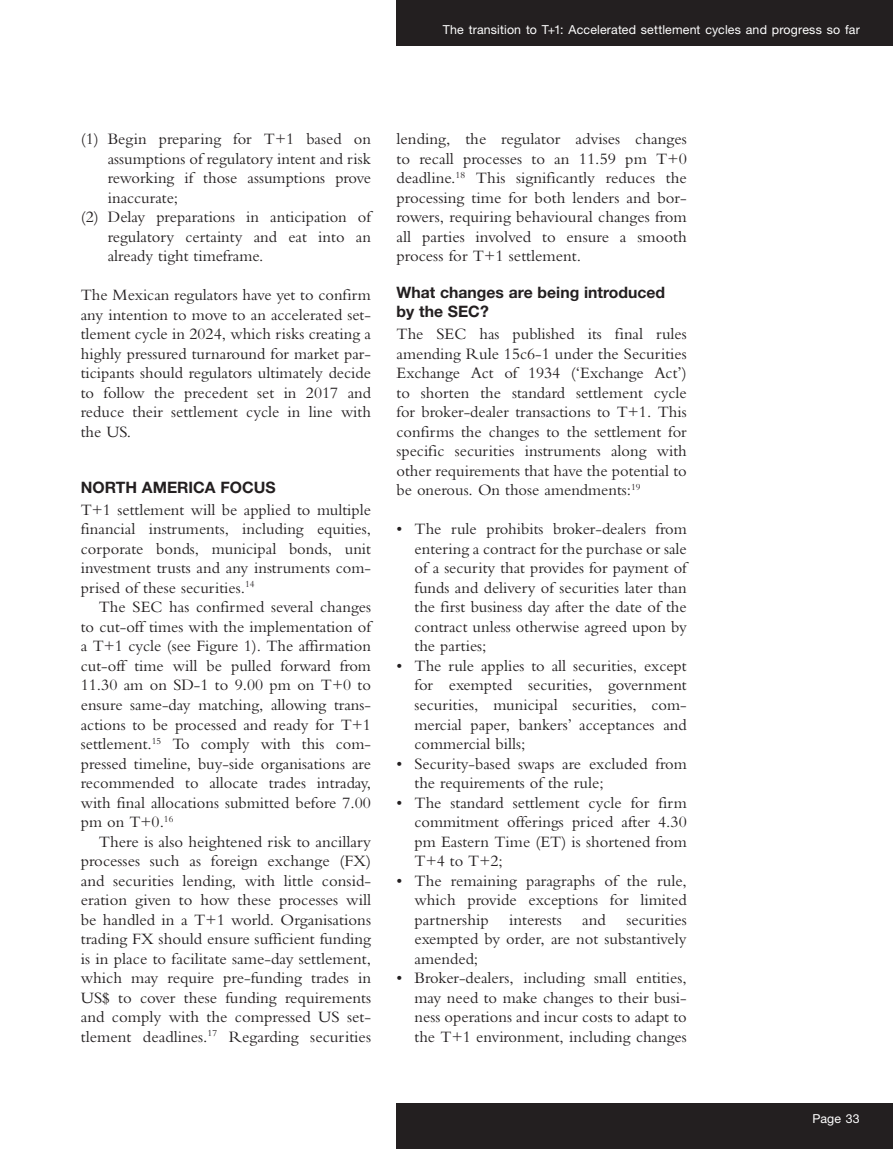
<style>
.page{position:relative;width:893px;height:1149px;background:#fff}
.page>*{position:absolute;margin:0;border:0;box-sizing:border-box;transform-origin:0 0}
.text_indent{font:16.5px/19.5px "Bembo MT Pro";color:#231f20;text-align:justify}
.text{font:16.5px/19.5px "Bembo MT Pro";color:#231f20;text-align:justify}
.text_sp_ab{font:16.5px/19.5px "Bembo MT Pro";color:#231f20;text-align:justify}
.b_head{font:700 15.75px/19.5px "Helvetica Neue LT Pro";color:#231f20}
.a_head{font:700 15.75px "Helvetica Neue LT Pro";color:#231f20}
.t1{font:12.3px "Helvetica Neue LT Pro";letter-spacing:.015em;color:#fff}
</style>
<div class="page">
<div style="left:397px;top:0;width:496px;height:46px;background:#231f20"></div>
<div style="left:397px;top:1103px;width:496px;height:45px;background:#231f20"></div>
<p class="t1" style="left:443px;top:22px;width:418px">The transition to T+1: Accelerated settlement cycles and progress so far</p>
<p class="text_indent" style="left:108px;top:129px;width:265px;text-indent:-27px">(1) Begin preparing for T+1 based on assumptions of regulatory intent and risk reworking if those assumptions prove inaccurate;</p>
<p class="text_indent" style="left:108px;top:207px;width:265px;text-indent:-27px">(2) Delay preparations in anticipation of regulatory certainty and eat into an already tight timeframe.</p>
<p class="text_sp_ab" style="left:81px;top:285px;width:292px">The Mexican regulators have yet to confirm any intention to move to an accelerated set&shy;tlement cycle in 2024, which risks creating a highly pressured turnaround for market par&shy;ticipants should regulators ultimately decide to follow the precedent set in 2017 and reduce their settlement cycle in line with the US.</p>
<p class="a_head" style="left:81px;top:477px;width:196px">NORTH AMERICA FOCUS</p>
<p class="text" style="left:81px;top:499px;width:292px">T+1 settlement will be applied to multiple financial instruments, including equities, corporate bonds, municipal bonds, unit investment trusts and any instruments com&shy;prised of these securities.<sup>14</sup></p>
<p class="text_indent" style="left:81px;top:597px;width:292px;text-indent:18px">The SEC has confirmed several changes to cut-off times with the implementation of a T+1 cycle (see Figure 1). The affirmation cut-off time will be pulled forward from 11.30 am on SD-1 to 9.00 pm on T+0 to ensure same-day matching, allowing trans&shy;actions to be processed and ready for T+1 settlement.<sup>15</sup> To comply with this com&shy;pressed timeline, buy-side organisations are recommended to allocate trades intraday, with final allocations submitted before 7.00 pm on T+0.<sup>16</sup></p>
<p class="text_indent" style="left:81px;top:831px;width:292px;text-indent:18px">There is also heightened risk to ancillary processes such as foreign exchange (FX) and securities lending, with little consid&shy;eration given to how these processes will be handled in a T+1 world. Organisations trading FX should ensure sufficient funding is in place to facilitate same-day settlement, which may require pre-funding trades in US$ to cover these funding requirements and comply with the compressed US set&shy;tlement deadlines.<sup>17</sup> Regarding securities</p>
<p class="text_indent" style="left:396px;top:129px;width:292px">lending, the regulator advises changes to recall processes to an 11.59 pm T+0 deadline.<sup>18</sup> This significantly reduces the processing time for both lenders and bor&shy;rowers, requiring behavioural changes from all parties involved to ensure a smooth process for T+1 settlement.</p>
<p class="b_head" style="left:396px;top:281px;width:270px">What changes are being introduced by the SEC?</p>
<p class="text" style="left:396px;top:324px;width:292px">The SEC has published its final rules amending Rule 15c6-1 under the Securities Exchange Act of 1934 (‘Exchange Act’) to shorten the standard settlement cycle for broker-dealer transactions to T+1. This confirms the changes to the settlement for specific securities instruments along with other requirements that have the potential to be onerous. On those amendments:<sup>19</sup></p>
<p class="text_indent" style="left:414px;top:519px;width:274px;text-indent:-18px">• The rule prohibits broker-dealers from entering a contract for the purchase or sale of a security that provides for payment of funds and delivery of securities later than the first business day after the date of the contract unless otherwise agreed upon by the parties;</p>
<p class="text_indent" style="left:414px;top:655px;width:274px;text-indent:-18px">• The rule applies to all securities, except for exempted securities, government securities, municipal securities, com&shy;mercial paper, bankers’ acceptances and commercial bills;</p>
<p class="text_indent" style="left:414px;top:753px;width:274px;text-indent:-18px">• Security-based swaps are excluded from the requirements of the rule;</p>
<p class="text_indent" style="left:414px;top:792px;width:274px;text-indent:-18px">• The standard settlement cycle for firm commitment offerings priced after 4.30 pm Eastern Time (ET) is shortened from T+4 to T+2;</p>
<p class="text_indent" style="left:414px;top:870px;width:274px;text-indent:-18px">• The remaining paragraphs of the rule, which provide exceptions for limited partnership interests and securities exempted by order, are not substantively amended;</p>
<p class="text_indent" style="left:414px;top:967px;width:274px;text-indent:-18px">• Broker-dealers, including small entities, may need to make changes to their busi&shy;ness operations and incur costs to adapt to the T+1 environment, including changes</p>
<p class="t1" style="left:812px;top:1110px;width:49px">Page 33</p>
</div>
